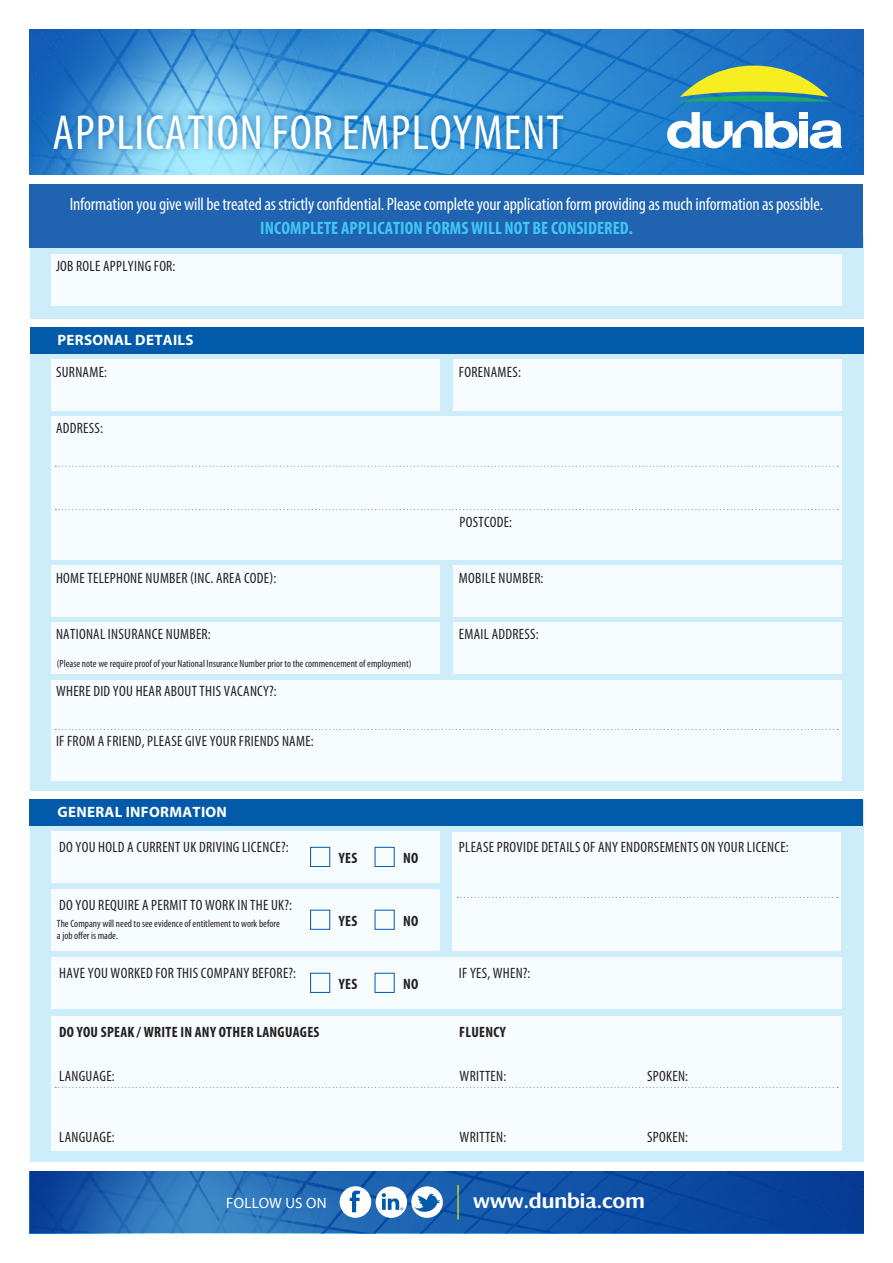
<style>
.page{position:relative;width:893px;height:1263px;background:#fff}
.page>*{position:absolute;margin:0;border:0;box-sizing:border-box;transform-origin:0 0}
.t1{font:condensed 49.5px "Myriad Pro";letter-spacing:.02em;color:#fff}
.t2{font:500 20.85px "Darby Sans";color:#fff}
.t3{font:condensed 18px "Myriad Pro";letter-spacing:-.01em;color:#fff}
.t4{font:700 condensed 18px "Myriad Pro";letter-spacing:.005em;color:#40c7f4}
.t5{font:condensed 15px "Myriad Pro";letter-spacing:.02em;color:#231f20}
.t6{font:700 condensed 15px "Myriad Pro";letter-spacing:.02em;color:#231f20}
.t7{font:700 15px "Myriad Pro";letter-spacing:.02em;color:#fff}
.t8{font:15px "Myriad Pro";letter-spacing:.01em;color:#fff}
.t9{font:condensed 10.5px "Myriad Pro";color:#231f20}
</style>
<div class="page">
<div style="left:30px;top:235px;width:833px;height:84px;background:#ceedfa"></div>
<img style="left:30px;top:30px;width:833px;height:144px">
<div style="left:46px;top:107px;width:525px;height:51px;background:#015aaa;opacity:.75"></div>
<div style="left:30px;top:184px;width:833px;height:64px;background:#2064b1"></div>
<svg style="left:30px;top:1171px;width:833px;height:62px;background:#1759a9"></svg>
<div style="left:30px;top:354px;width:833px;height:437px;background:#ceedfa"></div>
<div style="left:30px;top:327px;width:833px;height:27px;background:#015aaa"></div>
<div style="left:51px;top:359px;width:388px;height:51px;background:#f7fcfe"></div>
<div style="left:454px;top:359px;width:388px;height:51px;background:#f7fcfe"></div>
<div style="left:51px;top:417px;width:791px;height:143px;background:#f7fcfe"></div>
<svg style="left:55px;top:466px;width:783px;height:1px"></svg>
<svg style="left:55px;top:509px;width:783px;height:1px"></svg>
<div style="left:51px;top:566px;width:388px;height:51px;background:#f7fcfe"></div>
<div style="left:454px;top:566px;width:388px;height:51px;background:#f7fcfe"></div>
<div style="left:51px;top:622px;width:388px;height:51px;background:#f7fcfe"></div>
<div style="left:454px;top:622px;width:388px;height:51px;background:#f7fcfe"></div>
<div style="left:51px;top:680px;width:791px;height:101px;background:#f7fcfe"></div>
<svg style="left:55px;top:729px;width:783px;height:1px"></svg>
<div style="left:30px;top:800px;width:833px;height:362px;background:#ceedfa"></div>
<div style="left:30px;top:799px;width:833px;height:27px;background:#015aaa"></div>
<div style="left:51px;top:832px;width:388px;height:51px;background:#f7fcfe"></div>
<div style="left:310px;top:847px;width:20px;height:20px;border:1px solid #015aaa"></div>
<div style="left:375px;top:847px;width:20px;height:20px;border:1px solid #015aaa"></div>
<div style="left:51px;top:889px;width:388px;height:61px;background:#f7fcfe"></div>
<div style="left:310px;top:910px;width:20px;height:20px;border:1px solid #015aaa"></div>
<div style="left:51px;top:958px;width:791px;height:51px;background:#f7fcfe"></div>
<div style="left:310px;top:973px;width:20px;height:20px;border:1px solid #015aaa"></div>
<div style="left:51px;top:1016px;width:791px;height:135px;background:#f7fcfe"></div>
<svg style="left:55px;top:1087px;width:783px;height:1px"></svg>
<div style="left:799px;top:112px;width:9px;height:6px;background:#fff"></div>
<div style="left:799px;top:121px;width:9px;height:27px;background:#fff"></div>
<svg style="left:667px;top:112px;width:131px;height:37px"></svg>
<svg style="left:810px;top:120px;width:32px;height:29px"></svg>
<svg style="left:676px;top:66px;width:157px;height:36px;background:#83b26c"></svg>
<svg style="left:340px;top:1186px;width:103px;height:32px"></svg>
<hr style="left:457px;top:1185px;width:2px;height:34px;background:#fff101">
<div style="left:51px;top:254px;width:791px;height:51px;background:#f7fcfe"></div>
<div style="left:452px;top:832px;width:388px;height:118px;background:#f7fcfe"></div>
<svg style="left:457px;top:897px;width:381px;height:1px"></svg>
<p class="t1" style="left:53px;top:103px;width:513px">APPLICATION FOR EMPLOYMENT</p>
<p class="t3" style="left:70px;top:193px;width:755px">Information you give will be treated as strictly confidential. Please complete your application form providing as much information as possible.</p>
<p class="t4" style="left:260px;top:216px;width:374px">INCOMPLETE APPLICATION FORMS WILL NOT BE CONSIDERED.</p>
<p class="t5" style="left:56px;top:257px;width:121px">JOB ROLE APPLYING FOR:</p>
<p class="t7" style="left:58px;top:330px;width:138px">PERSONAL DETAILS</p>
<p class="t5" style="left:56px;top:362px;width:53px">SURNAME:</p>
<p class="t5" style="left:459px;top:362px;width:63px">FORENAMES:</p>
<p class="t5" style="left:56px;top:418px;width:49px">ADDRESS:</p>
<p class="t5" style="left:459px;top:513px;width:54px">POSTCODE:</p>
<p class="t5" style="left:56px;top:569px;width:222px">HOME TELEPHONE NUMBER (INC. AREA CODE):</p>
<p class="t5" style="left:459px;top:569px;width:86px">MOBILE NUMBER:</p>
<p class="t5" style="left:56px;top:625px;width:156px">NATIONAL INSURANCE NUMBER:</p>
<p class="t5" style="left:459px;top:625px;width:81px">EMAIL ADDRESS:</p>
<p class="t9" style="left:57px;top:657px;width:356px">(Please note we require proof of your National Insurance Number prior to the commencement of employment)</p>
<p class="t5" style="left:56px;top:682px;width:222px">WHERE DID YOU HEAR ABOUT THIS VACANCY?:</p>
<p class="t5" style="left:56px;top:732px;width:259px">IF FROM A FRIEND, PLEASE GIVE YOUR FRIENDS NAME:</p>
<p class="t7" style="left:58px;top:802px;width:171px">GENERAL INFORMATION</p>
<p class="t5" style="left:59px;top:838px;width:231px">DO YOU HOLD A CURRENT UK DRIVING LICENCE?:</p>
<p class="t6" style="left:339px;top:848px;width:20px">YES</p>
<p class="t6" style="left:403px;top:848px;width:17px">NO</p>
<p class="t5" style="left:59px;top:896px;width:234px">DO YOU REQUIRE A PERMIT TO WORK IN THE UK?:</p>
<p class="t9" style="left:57px;top:917px;width:224px">The Company will need to see evidence of entitlement to work before</p>
<p class="t6" style="left:339px;top:911px;width:20px">YES</p>
<p class="t6" style="left:403px;top:911px;width:17px">NO</p>
<p class="t9" style="left:57px;top:929px;width:63px">a job offer is made.</p>
<p class="t5" style="left:59px;top:964px;width:238px">HAVE YOU WORKED FOR THIS COMPANY BEFORE?:</p>
<p class="t6" style="left:339px;top:974px;width:20px">YES</p>
<p class="t6" style="left:403px;top:974px;width:17px">NO</p>
<p class="t5" style="left:459px;top:838px;width:331px">PLEASE PROVIDE DETAILS OF ANY ENDORSEMENTS ON YOUR LICENCE:</p>
<p class="t5" style="left:459px;top:964px;width:73px">IF YES, WHEN?:</p>
<p class="t6" style="left:59px;top:1022px;width:262px">DO YOU SPEAK / WRITE IN ANY OTHER LANGUAGES</p>
<p class="t6" style="left:459px;top:1022px;width:48px">FLUENCY</p>
<p class="t5" style="left:59px;top:1067px;width:57px">LANGUAGE:</p>
<p class="t5" style="left:460px;top:1067px;width:48px">WRITTEN:</p>
<p class="t5" style="left:647px;top:1067px;width:42px">SPOKEN:</p>
<p class="t5" style="left:59px;top:1128px;width:57px">LANGUAGE:</p>
<p class="t5" style="left:460px;top:1128px;width:48px">WRITTEN:</p>
<p class="t5" style="left:647px;top:1128px;width:42px">SPOKEN:</p>
<p class="t8" style="left:226px;top:1194px;width:102px">FOLLOW US ON</p>
<p class="t2" style="left:473px;top:1185px;width:173px">www.dunbia.com</p>
</div>
